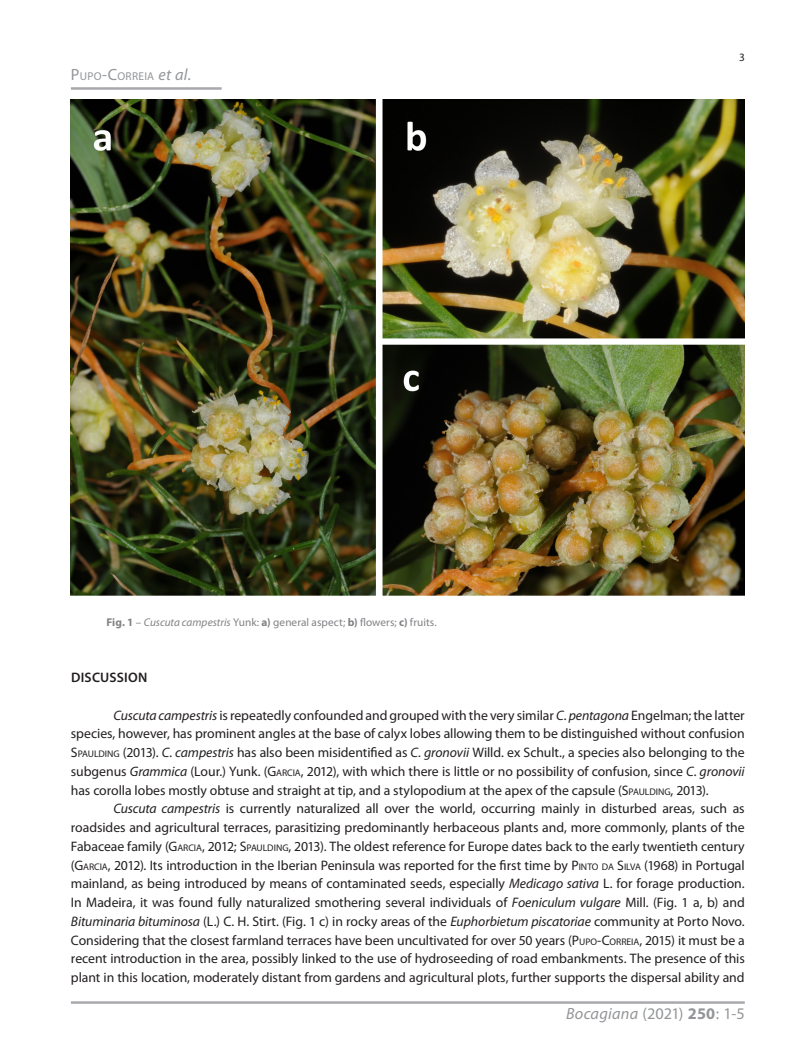
<style>
.page{position:relative;width:798px;height:1046px;background:#fff}
.page>*{position:absolute;margin:0;border:0;box-sizing:border-box;transform-origin:0 0}
.Cabeçalhos_direita{font:16.25px "Myriad Pro";color:#939598}
.Corpo_de_texto{font:13.75px/18.8px "Myriad Pro";letter-spacing:-.005em;color:#231f20;text-align:justify}
.Títulos_de_texto{font:600 13.75px "Myriad Pro";letter-spacing:.015em;color:#231f20}
.Cabeçalhos_esquerda{font:11.38px "Myriad Pro";letter-spacing:.03em;color:#939598}
.Legendas{font:11.25px "Myriad Pro";letter-spacing:.005em;color:#808285}
.Cabeçalhos_direita-2{font:11.25px "Myriad Pro";color:#231f20}
.s1{font-size:16.25px}
.s2{font-style:italic;font-size:16.25px}
.s3{font-weight:700}
.s4{font-style:italic}
.s5{font-style:inherit}
.s6{font-size:9.62px}
</style>
<div class="page">
<hr style="left:71px;top:87px;width:150px;height:3px;background:#a8a9ad">
<hr style="left:71px;top:1001px;width:673px;height:2px;background:#a8a9ad">
<img style="left:71px;top:100px;width:673px;height:496px">
<p class="Cabeçalhos_esquerda" style="left:71px;top:69px;width:121px"><span class="s1">P</span>UPO<span class="s1">-C</span>ORREIA <span class="s2">et al</span><span class="s1">.</span></p>
<p class="Legendas" style="left:106px;top:615px;width:332px"><span class="s3">Fig. 1</span> – <span class="s4">Cuscuta campestris</span> Yunk: <span class="s3">a)</span> general aspect; <span class="s3">b)</span> flowers; <span class="s3">c)</span> fruits.</p>
<p class="Cabeçalhos_direita-2" style="left:738px;top:51px;width:7px">3</p>
<p class="Títulos_de_texto" style="left:71px;top:668px;width:78px">DISCUSSION</p>
<p class="Corpo_de_texto" style="left:71px;top:705px;width:675px;text-indent:43px"><span class="s4">Cuscuta campestris</span> is repeatedly confounded and grouped with the very similar <span class="s4">C. pentagona</span> Engelman; the latter species, however, has prominent angles at the base of calyx lobes allowing them to be distinguished without confusion <span class="s5">S</span><span class="s6">PAULDING</span> (2013). <span class="s4">C. campestris</span> has also been misidentified as <span class="s4">C. gronovii</span> Willd. ex Schult., a species also belonging to the subgenus <span class="s4">Grammica</span> (Lour.) Yunk. (<span class="s5">G</span><span class="s6">ARCIA</span>, 2012), with which there is little or no possibility of confusion, since <span class="s4">C. gronovii </span>has corolla lobes mostly obtuse and straight at tip, and a stylopodium at the apex of the capsule (<span class="s5">S</span><span class="s6">PAULDING</span>, 2013).</p>
<p class="Corpo_de_texto" style="left:71px;top:799px;width:675px;text-indent:43px"><span class="s4">Cuscuta campestris</span> is currently naturalized all over the world, occurring mainly in disturbed areas, such as roadsides and agricultural terraces, parasitizing predominantly herbaceous plants and, more commonly, plants of the Fabaceae family (<span class="s5">G</span><span class="s6">ARCIA</span>, 2012; <span class="s5">S</span><span class="s6">PAULDING</span>, 2013). The oldest reference for Europe dates back to the early twentieth century (<span class="s5">G</span><span class="s6">ARCIA</span>, 2012). Its introduction in the Iberian Peninsula was reported for the first time by <span class="s5">P</span><span class="s6">INTO DA</span> <span class="s5">S</span><span class="s6">ILVA</span> (1968) in Portugal mainland, as being introduced by means of contaminated seeds, especially <span class="s4">Medicago sativa</span> L. for forage production.<br>In Madeira, it was found fully naturalized smothering several individuals of <span class="s4">Foeniculum vulgare</span> Mill. (Fig. 1 a, b) and <span class="s4">Bituminaria bituminosa</span> (L.) C. H. Stirt. (Fig. 1 c) in rocky areas of the <span class="s4">Euphorbietum piscatoriae</span> community at Porto Novo.<br>Considering that the closest farmland terraces have been uncultivated for over 50 years (<span class="s5">P</span><span class="s6">UPO</span><span class="s5">-C</span><span class="s6">ORREIA</span>, 2015) it must be a recent introduction in the area, possibly linked to the use of hydroseeding of road embankments. The presence of this plant in this location, moderately distant from gardens and agricultural plots, further supports the dispersal ability and</p>
<p class="Cabeçalhos_direita" style="left:566px;top:1003px;width:180px"><span class="s4">Bocagiana</span> (2021) <span class="s3">250</span>: 1-5</p>
</div>
